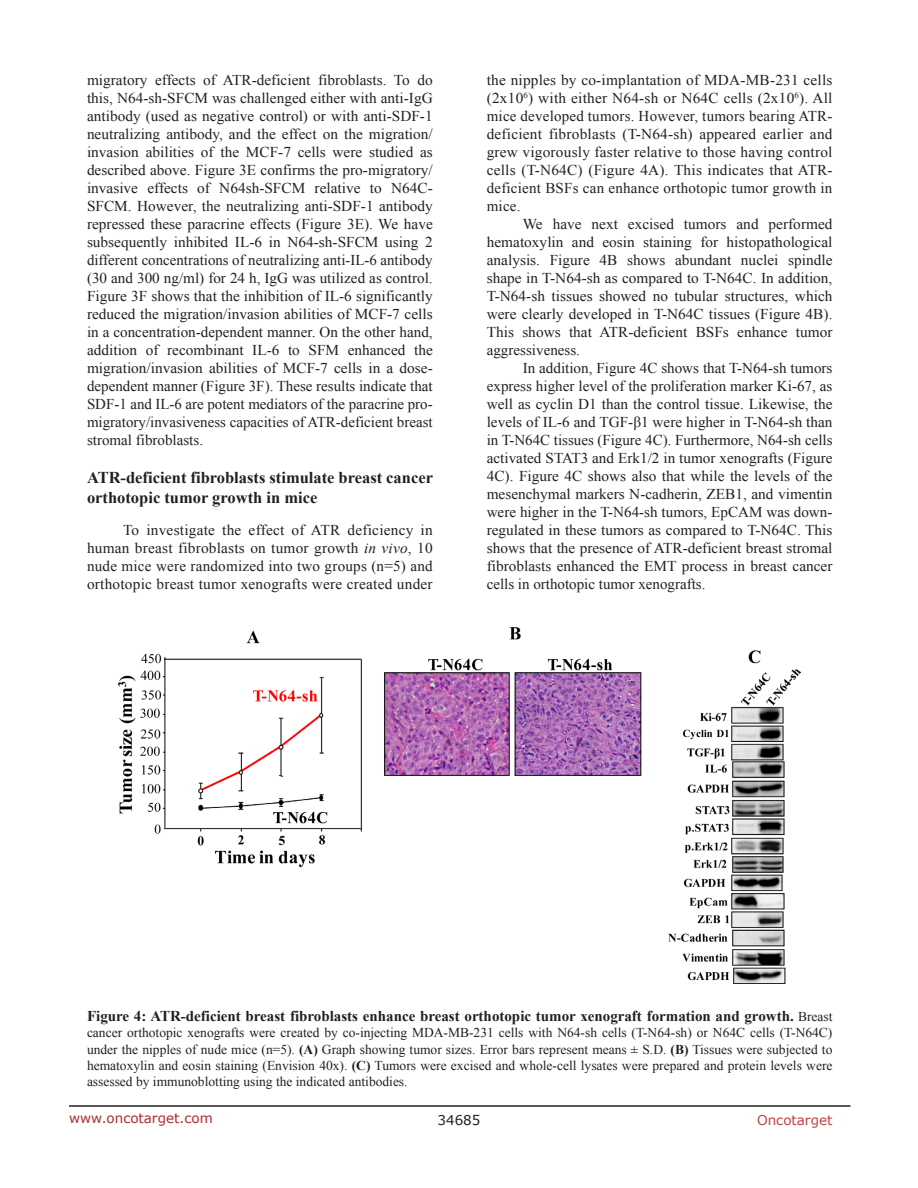
<style>
.page{position:relative;width:918px;height:1188px;background:#fff}
.page>*{position:absolute;margin:0;border:0;box-sizing:border-box;transform-origin:0 0}
.SubHeading{font:700 16.5px/19.8px "Times New Roman";color:#231f20}
.BodyText{font:15px/18px "Times New Roman";color:#231f20;text-align:justify}
.figuretext{font:700 15px "Times New Roman";color:#231f20}
.figuretext-2{font:13.5px/16.2px "Times New Roman";color:#231f20;text-align:justify}
.t1{font:13.5px "Verdana";color:#ac2b31}
.t2{font:13.5px "Verdana";color:#c24141}
.t3{font:13.5px "Verdana";color:#231f20}
.s1{font-style:italic}
.s2{font-weight:400;font-size:13.5px}
.s3{font-weight:700}
</style>
<div class="page">
<hr style="left:69px;top:1105px;width:781px;height:2px;background:#231f20">
<img style="left:119px;top:628px;width:682px;height:356px">
<p class="BodyText" style="left:87px;top:71px;width:347px">migratory effects of ATR-deficient fibroblasts. To do this, N64-sh-SFCM was challenged either with anti-IgG antibody (used as negative control) or with anti-SDF-1 neutralizing antibody, and the effect on the migration/ invasion abilities of the MCF-7 cells were studied as described above. Figure 3E confirms the pro-migratory/ invasive effects of N64sh-SFCM relative to N64C-SFCM. However, the neutralizing anti-SDF-1 antibody repressed these paracrine effects (Figure 3E). We have subsequently inhibited IL-6 in N64-sh-SFCM using 2 different concentrations of neutralizing anti-IL-6 antibody (30 and 300 ng/ml) for 24 h, IgG was utilized as control.<br>Figure 3F shows that the inhibition of IL-6 significantly reduced the migration/invasion abilities of MCF-7 cells in a concentration-dependent manner. On the other hand, addition of recombinant IL-6 to SFM enhanced the migration/invasion abilities of MCF-7 cells in a dose&shy;dependent manner (Figure 3F). These results indicate that SDF-1 and IL-6 are potent mediators of the paracrine pro&shy;migratory/invasiveness capacities of ATR-deficient breast stromal fibroblasts.</p>
<p class="SubHeading" style="left:87px;top:467px;width:348px">ATR-deficient fibroblasts stimulate breast cancer orthotopic tumor growth in mice</p>
<p class="BodyText" style="left:87px;top:520px;width:347px;text-indent:36px">To investigate the effect of ATR deficiency in human breast fibroblasts on tumor growth <span class="s1">in vivo</span>, 10 nude mice were randomized into two groups (n=5) and orthotopic breast tumor xenografts were created under</p>
<p class="BodyText" style="left:487px;top:71px;width:347px">the nipples by co-implantation of MDA-MB-231 cells (2x10<sup>6</sup>) with either N64-sh or N64C cells (2x10<sup>6</sup>). All mice developed tumors. However, tumors bearing ATR&shy;deficient fibroblasts (T-N64-sh) appeared earlier and grew vigorously faster relative to those having control cells (T-N64C) (Figure 4A). This indicates that ATR&shy;deficient BSFs can enhance orthotopic tumor growth in mice.</p>
<p class="BodyText" style="left:487px;top:215px;width:347px;text-indent:36px">We have next excised tumors and performed hematoxylin and eosin staining for histopathological analysis. Figure 4B shows abundant nuclei spindle shape in T-N64-sh as compared to T-N64C. In addition, T-N64-sh tissues showed no tubular structures, which were clearly developed in T-N64C tissues (Figure 4B).<br>This shows that ATR-deficient BSFs enhance tumor aggressiveness.</p>
<p class="BodyText" style="left:487px;top:359px;width:347px;text-indent:36px">In addition, Figure 4C shows that T-N64-sh tumors express higher level of the proliferation marker Ki-67, as well as cyclin D1 than the control tissue. Likewise, the levels of IL-6 and TGF-β1 were higher in T-N64-sh than in T-N64C tissues (Figure 4C). Furthermore, N64-sh cells activated STAT3 and Erk1/2 in tumor xenografts (Figure 4C). Figure 4C shows also that while the levels of the mesenchymal markers N-cadherin, ZEB1, and vimentin were higher in the T-N64-sh tumors, EpCAM was down&shy;regulated in these tumors as compared to T-N64C. This shows that the presence of ATR-deficient breast stromal fibroblasts enhanced the EMT process in breast cancer cells in orthotopic tumor xenografts.</p>
<p class="figuretext" style="left:87px;top:1006px;width:747px">Figure 4: ATR-deficient breast fibroblasts enhance breast orthotopic tumor xenograft formation and growth. <span class="s2">Breast</span></p>
<p class="figuretext-2" style="left:87px;top:1025px;width:747px">cancer orthotopic xenografts were created by co-injecting MDA-MB-231 cells with N64-sh cells (T-N64-sh) or N64C cells (T-N64C) under the nipples of nude mice (n=5). <span class="s3">(A)</span> Graph showing tumor sizes. Error bars represent means ± S.D. <span class="s3">(B)</span> Tissues were subjected to hematoxylin and eosin staining (Envision 40x). <span class="s3">(C)</span> Tumors were excised and whole-cell lysates were prepared and protein levels were assessed by immunoblotting using the indicated antibodies.</p>
<p class="t1" style="left:69px;top:1109px;width:145px">www.oncotarget.com</p>
<p class="t3" style="left:438px;top:1111px;width:44px">34685</p>
<p class="t2" style="left:757px;top:1111px;width:77px">Oncotarget</p>
</div>
